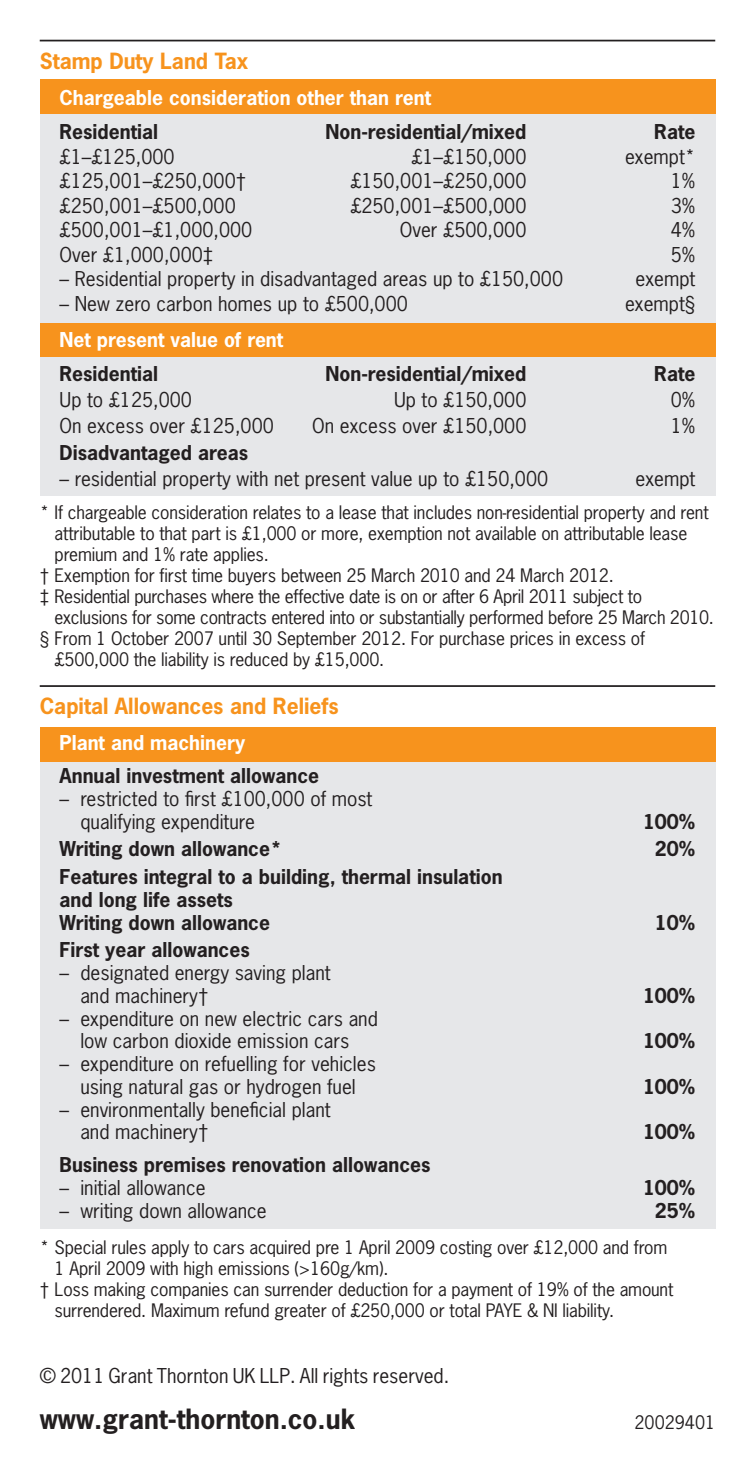
<style>
.page{position:relative;width:755px;height:1469px;background:#fff}
.page>*{position:absolute;margin:0;border:0;box-sizing:border-box;transform-origin:0 0}
.Back_cover_text{font:700 26.25px "News Gothic LT";color:#231f20}
.Heading_2a{font:700 21px "News Gothic LT";color:#f7931d}
.Table_Text{font:19.25px/22.8px "News Gothic LT";color:#231f20}
.Table_Text-2{font:700 19.25px/22.8px "News Gothic LT";color:#231f20}
.Table_Heading{font:700 19.25px "News Gothic LT";color:#fff}
.Table_Text_Last_Line{font:19.25px "News Gothic LT";color:#231f20}
.Back_cover_text-2{font:19.25px "News Gothic LT";color:#231f20}
.Table_Text-3{font:700 19.25px "News Gothic LT";color:#fff}
._5pt_News_Annotation{font:17.5px/21px "News Gothic LT";letter-spacing:-.01em;color:#231f20}
.Back_cover_text-3{font:17.5px "News Gothic LT";color:#231f20}
</style>
<div class="page">
<div style="left:40px;top:761px;width:674px;height:467px;background:#e6e7e9"></div>
<div style="left:40px;top:727px;width:674px;height:34px;background:#f7931d"></div>
<div style="left:40px;top:79px;width:674px;height:35px;background:#f7931d"></div>
<div style="left:40px;top:322px;width:674px;height:35px;background:#f7931d"></div>
<div style="left:40px;top:114px;width:674px;height:208px;background:#e6e7e9"></div>
<div style="left:40px;top:357px;width:674px;height:139px;background:#e6e7e9"></div>
<hr style="left:40px;top:40px;width:674px;height:1px;background:#231f20">
<hr style="left:40px;top:685px;width:674px;height:2px;background:#231f20">
<p class="Heading_2a" style="left:40px;top:47px;width:210px">Stamp Duty Land Tax</p>
<p class="Table_Heading" style="left:60px;top:85px;width:373px">Chargeable consideration other than rent</p>
<p class="Table_Text-2" style="left:60px;top:120px;width:100px">Residential</p>
<p class="Table_Text-2" style="left:325px;top:120px;width:202px">Non-residential/mixed</p>
<p class="Table_Text-2" style="left:653px;top:120px;width:43px">Rate</p>
<p class="Table_Text" style="left:60px;top:145px;width:116px">£1–£125,000</p>
<p class="Table_Text" style="left:411px;top:145px;width:116px">£1–£150,000</p>
<p class="Table_Text" style="left:624px;top:145px;width:72px">exempt*</p>
<p class="Table_Text" style="left:60px;top:170px;width:188px">£125,001–£250,000†</p>
<p class="Table_Text" style="left:350px;top:170px;width:177px">£150,001–£250,000</p>
<p class="Table_Text" style="left:670px;top:170px;width:26px">1%</p>
<p class="Table_Text" style="left:60px;top:194px;width:177px">£250,001–£500,000</p>
<p class="Table_Text" style="left:350px;top:194px;width:177px">£250,001–£500,000</p>
<p class="Table_Text" style="left:670px;top:194px;width:26px">3%</p>
<p class="Table_Text" style="left:60px;top:219px;width:194px">£500,001–£1,000,000</p>
<p class="Table_Text" style="left:399px;top:219px;width:128px">Over £500,000</p>
<p class="Table_Text" style="left:670px;top:219px;width:26px">4%</p>
<p class="Table_Text" style="left:60px;top:243px;width:155px">Over £1,000,000‡</p>
<p class="Table_Text" style="left:670px;top:243px;width:26px">5%</p>
<p class="Table_Text" style="left:60px;top:268px;width:504px">– Residential property in disadvantaged areas up to £150,000</p>
<p class="Table_Text" style="left:635px;top:268px;width:61px">exempt</p>
<p class="Table_Text" style="left:60px;top:292px;width:349px">– New zero carbon homes up to £500,000</p>
<p class="Table_Text" style="left:624px;top:292px;width:72px">exempt§</p>
<p class="Table_Heading" style="left:60px;top:327px;width:225px">Net present value of rent</p>
<p class="Table_Text-2" style="left:60px;top:362px;width:100px">Residential</p>
<p class="Table_Text-2" style="left:325px;top:362px;width:202px">Non-residential/mixed</p>
<p class="Table_Text-2" style="left:653px;top:362px;width:43px">Rate</p>
<p class="Table_Text" style="left:60px;top:388px;width:134px">Up to £125,000</p>
<p class="Table_Text" style="left:394px;top:388px;width:134px">Up to £150,000</p>
<p class="Table_Text" style="left:670px;top:388px;width:26px">0%</p>
<p class="Table_Text" style="left:60px;top:414px;width:216px">On excess over £125,000</p>
<p class="Table_Text" style="left:312px;top:414px;width:216px">On excess over £150,000</p>
<p class="Table_Text" style="left:670px;top:414px;width:26px">1%</p>
<p class="Table_Text-2" style="left:60px;top:440px;width:190px">Disadvantaged areas</p>
<p class="Table_Text_Last_Line" style="left:60px;top:466px;width:490px">– residential property with net present value up to £150,000</p>
<p class="Table_Text_Last_Line" style="left:635px;top:466px;width:61px">exempt</p>
<p class="_5pt_News_Annotation" style="left:55px;top:502px;width:655px;text-indent:-15px">* If chargeable consideration relates to a lease that includes non-residential property and rent attributable to that part is £1,000 or more, exemption not available on attributable lease premium and 1% rate applies.</p>
<p class="_5pt_News_Annotation" style="left:40px;top:565px;width:575px">† Exemption for first time buyers between 25 March 2010 and 24 March 2012.</p>
<p class="_5pt_News_Annotation" style="left:55px;top:586px;width:660px;text-indent:-15px">‡ Residential purchases where the effective date is on or after 6 April 2011 subject to exclusions for some contracts entered into or substantially performed before 25 March 2010.</p>
<p class="_5pt_News_Annotation" style="left:55px;top:628px;width:591px;text-indent:-15px">§ From 1 October 2007 until 30 September 2012. For purchase prices in excess of £500,000 the liability is reduced by £15,000.</p>
<p class="Heading_2a" style="left:40px;top:692px;width:300px">Capital Allowances and Reliefs</p>
<p class="Table_Text-3" style="left:60px;top:730px;width:187px">Plant and machinery</p>
<p class="Table_Text-2" style="left:60px;top:764px;width:261px">Annual investment allowance</p>
<p class="Table_Text" style="left:80px;top:787px;width:293px;text-indent:-21px">– restricted to first £100,000 of most qualifying expenditure</p>
<p class="Table_Text-2" style="left:642px;top:809px;width:54px">100%</p>
<p class="Table_Text-2" style="left:60px;top:837px;width:224px">Writing down allowance*</p>
<p class="Table_Text-2" style="left:654px;top:837px;width:42px">20%</p>
<p class="Table_Text-2" style="left:60px;top:865px;width:444px">Features integral to a building, thermal insulation and long life assets</p>
<p class="Table_Text-2" style="left:60px;top:910px;width:212px">Writing down allowance</p>
<p class="Table_Text-2" style="left:654px;top:910px;width:42px">10%</p>
<p class="Table_Text-2" style="left:60px;top:938px;width:191px">First year allowances</p>
<p class="Table_Text" style="left:80px;top:961px;width:252px;text-indent:-21px">– designated energy saving plant and machinery†</p>
<p class="Table_Text-2" style="left:642px;top:983px;width:54px">100%</p>
<p class="Table_Text" style="left:60px;top:1006px;width:319px;text-align:center">– expenditure on new electric cars and low carbon dioxide emission cars</p>
<p class="Table_Text" style="left:60px;top:1052px;width:317px;text-align:center">– expenditure on refuelling for vehicles using natural gas or hydrogen fuel</p>
<p class="Table_Text" style="left:80px;top:1097px;width:252px;text-indent:-21px">– environmentally beneficial plant and machinery†</p>
<p class="Table_Text-2" style="left:642px;top:1029px;width:54px">100%</p>
<p class="Table_Text-2" style="left:642px;top:1074px;width:54px">100%</p>
<p class="Table_Text-2" style="left:642px;top:1120px;width:54px">100%</p>
<p class="Table_Text-2" style="left:60px;top:1153px;width:372px">Business premises renovation allowances</p>
<p class="Table_Text" style="left:60px;top:1176px;width:147px">– initial allowance</p>
<p class="Table_Text-2" style="left:642px;top:1175px;width:54px">100%</p>
<p class="Table_Text" style="left:60px;top:1198px;width:208px">– writing down allowance</p>
<p class="Table_Text-2" style="left:654px;top:1198px;width:42px">25%</p>
<p class="_5pt_News_Annotation" style="left:55px;top:1236px;width:613px;text-indent:-15px">* Special rules apply to cars acquired pre 1 April 2009 costing over £12,000 and from<br>1 April 2009 with high emissions (&gt;160g/km).</p>
<p class="_5pt_News_Annotation" style="left:55px;top:1278px;width:619px;text-indent:-15px">† Loss making companies can surrender deduction for a payment of 19% of the amount surrendered. Maximum refund greater of £250,000 or total PAYE &amp; NI liability.</p>
<p class="Back_cover_text-2" style="left:40px;top:1363px;width:411px">© 2011 Grant Thornton UK LLP. All rights reserved.</p>
<p class="Back_cover_text" style="left:40px;top:1401px;width:317px">www.grant-thornton.co.uk</p>
<p class="Back_cover_text-3" style="left:634px;top:1411px;width:82px">20029401</p>
</div>
